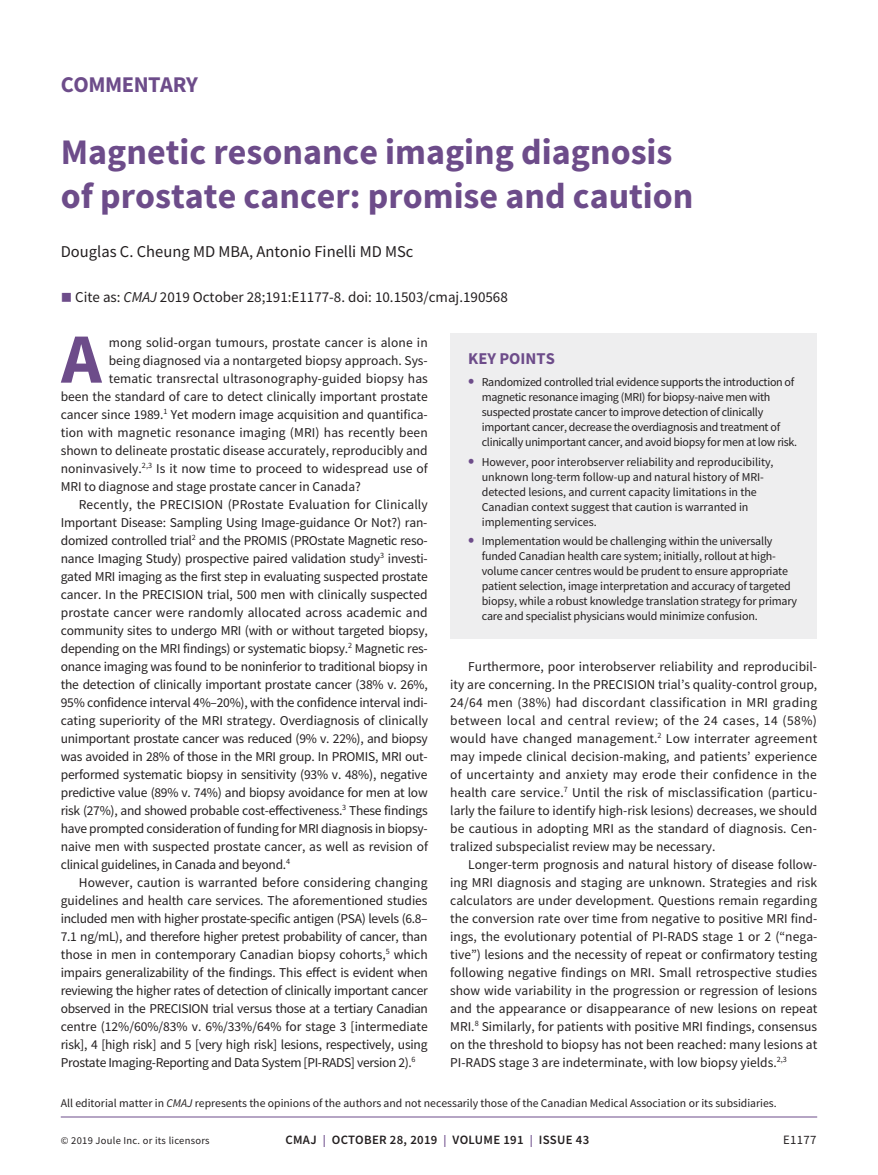
<style>
.page{position:relative;width:878px;height:1175px;background:#fff}
.page>*{position:absolute;margin:0;border:0;box-sizing:border-box;transform-origin:0 0}
.t1{font:700 70.65px "Source Sans Pro";color:#6d4c8a}
.t2{font:700 36px/43.2px "Source Sans Pro";color:#6d4c8a}
.t3{font:700 22.5px "Source Sans Pro";letter-spacing:-.02em;color:#6d4c8a}
.t4{font:16.5px "Source Sans Pro";color:#231f20}
.t5{font:700 16.5px "Source Sans Pro";color:#6d4c8a}
.t6{font:15px "Source Sans Pro";color:#231f20}
.t7{font:13.5px/18px "Source Sans Pro";letter-spacing:-.015em;color:#231f20;text-align:justify}
.t8{font:13.5px "Source Sans Pro";letter-spacing:.005em;color:#231f20}
.t9{font:13.5px "Source Sans Pro";letter-spacing:.01em;color:#231f20}
.t10{font:600 12.75px "Source Sans Pro";letter-spacing:.025em;color:#231f20}
.t11{font:12.75px "Source Sans Pro";letter-spacing:.025em;color:#231f20}
.t12{font:12px/15px "Source Sans Pro";letter-spacing:-.015em;color:#231f20}
.t13{font:11.7px "Source Sans Pro";color:#231f20}
.t14{font:10.5px "Source Sans Pro";letter-spacing:.025em;color:#231f20}
.s1{color:#6d4c8a}
.s2{font-style:italic}
.s3{font-weight:700;font-size:18px;color:#6d4c8a}
.s4{font-size:12px;color:#6d4c8a}
</style>
<div class="page">
<hr style="left:61px;top:1116px;width:756px;height:1px;background:#6d4c8a">
<div style="left:450px;top:333px;width:367px;height:305px;background:#eeeeef"></div>
<h3 class="t3" style="left:61px;top:69px;width:139px">COMMENTARY</h3>
<h2 class="t2" style="left:61px;top:130px;width:634px">Magnetic resonance imaging diagnosis of prostate cancer: promise and caution</h2>
<p class="t4" style="left:61px;top:241px;width:354px">Douglas C. Cheung MD MBA, Antonio Finelli MD MSc</p>
<p class="t6" style="left:61px;top:287px;width:448px"><span class="s1">■</span> Cite as: <span class="s2">CMAJ</span> 2019 October 28;191:E1177-8. doi: 10.1503/cmaj.190568</p>
<h1 class="t1" style="left:61px;top:311px;width:42px">A</h1>
<p class="t8" style="left:109px;top:333px;width:320px">mong solid-organ tumours, prostate cancer is alone in</p>
<p class="t7" style="left:109px;top:351px;width:320px">being diagnosed via a nontargeted biopsy approach. Sys-</p>
<p class="t8" style="left:109px;top:369px;width:320px">tematic transrectal ultrasonography-guided biopsy has</p>
<p class="t7" style="left:61px;top:387px;width:368px">been the standard of care to detect clinically important prostate</p>
<p class="t7" style="left:61px;top:405px;width:368px">cancer since 1989.<sup>1</sup> Yet modern image acquisition and quantifica-</p>
<p class="t9" style="left:61px;top:423px;width:368px">tion with magnetic resonance imaging (MRI) has recently been</p>
<p class="t7" style="left:61px;top:441px;width:368px">shown to delineate prostatic disease accurately, reproducibly and</p>
<p class="t7" style="left:61px;top:459px;width:368px">noninvasively.<sup>2,3</sup> Is it now time to proceed to widespread use of</p>
<p class="t7" style="left:61px;top:477px;width:301px">MRI to diagnose and stage prostate cancer in Canada?</p>
<p class="t9" style="left:79px;top:495px;width:350px">Recently, the PRECISION (PRostate Evaluation for Clinically</p>
<p class="t7" style="left:61px;top:513px;width:368px">Important Disease: Sampling Using Image-guidance Or Not?) ran-</p>
<p class="t7" style="left:61px;top:531px;width:368px">domized controlled trial<sup>2</sup> and the PROMIS (PROstate Magnetic reso-</p>
<p class="t7" style="left:61px;top:549px;width:368px">nance Imaging Study) prospective paired validation study<sup>3</sup> investi-</p>
<p class="t7" style="left:61px;top:567px;width:368px">gated MRI imaging as the first step in evaluating suspected prostate</p>
<p class="t7" style="left:61px;top:585px;width:368px">cancer. In the PRECISION trial, 500 men with clinically suspected</p>
<p class="t8" style="left:61px;top:603px;width:368px">prostate cancer were randomly allocated across academic and</p>
<p class="t7" style="left:61px;top:621px;width:368px">community sites to undergo MRI (with or without targeted biopsy,</p>
<p class="t7" style="left:61px;top:639px;width:368px">depending on the MRI findings) or systematic biopsy.<sup>2</sup> Magnetic res-</p>
<p class="t7" style="left:61px;top:657px;width:368px">onance imaging was found to be noninferior to traditional biopsy in</p>
<p class="t7" style="left:61px;top:675px;width:368px">the detection of clinically important prostate cancer (38% v. 26%,</p>
<p class="t7" style="left:61px;top:693px;width:368px">95% confidence interval 4%–20%), with the confidence interval indi-</p>
<p class="t7" style="left:61px;top:711px;width:369px">cating superiority of the MRI strategy. Overdiagnosis of clinically</p>
<p class="t7" style="left:61px;top:729px;width:368px">unimportant prostate cancer was reduced (9% v. 22%), and biopsy</p>
<p class="t7" style="left:61px;top:747px;width:368px">was avoided in 28% of those in the MRI group. In PROMIS, MRI out-</p>
<p class="t7" style="left:61px;top:765px;width:368px">performed systematic biopsy in sensitivity (93% v. 48%), negative</p>
<p class="t7" style="left:61px;top:783px;width:368px">predictive value (89% v. 74%) and biopsy avoidance for men at low</p>
<p class="t7" style="left:61px;top:801px;width:368px">risk (27%), and showed probable cost-effectiveness.<sup>3</sup> These findings</p>
<p class="t7" style="left:61px;top:819px;width:368px">have prompted consideration of funding for MRI diagnosis in biopsy-</p>
<p class="t7" style="left:61px;top:837px;width:369px">naive men with suspected prostate cancer, as well as revision of</p>
<p class="t7" style="left:61px;top:855px;width:231px">clinical guidelines, in Canada and beyond.<sup>4</sup></p>
<p class="t8" style="left:79px;top:873px;width:350px">However, caution is warranted before considering changing</p>
<p class="t7" style="left:61px;top:891px;width:368px">guidelines and health care services. The aforementioned studies</p>
<p class="t7" style="left:61px;top:909px;width:368px">included men with higher prostate-specific antigen (PSA) levels (6.8–</p>
<p class="t7" style="left:61px;top:927px;width:368px">7.1 ng/mL), and therefore higher pretest probability of cancer, than</p>
<p class="t7" style="left:61px;top:945px;width:368px">those in men in contemporary Canadian biopsy cohorts,<sup>5</sup> which</p>
<p class="t7" style="left:61px;top:963px;width:368px">impairs generalizability of the findings. This effect is evident when</p>
<p class="t7" style="left:61px;top:981px;width:368px">reviewing the higher rates of detection of clinically important cancer</p>
<p class="t7" style="left:61px;top:999px;width:369px">observed in the PRECISION trial versus those at a tertiary Canadian</p>
<p class="t7" style="left:61px;top:1017px;width:368px">centre (12%/60%/83% v. 6%/33%/64% for stage 3 [intermediate</p>
<p class="t7" style="left:61px;top:1035px;width:368px">risk], 4 [high risk] and 5 [very high risk] lesions, respectively, using</p>
<p class="t7" style="left:61px;top:1053px;width:356px">Prostate Imaging-Reporting and Data System [PI-RADS] version 2).<sup>6</sup></p>
<p class="t5" style="left:468px;top:347px;width:88px">KEY POINTS</p>
<p class="t12" style="left:482px;top:374px;width:317px;text-indent:-14px"><span class="s3">•</span> Randomized controlled trial evidence supports the introduction of magnetic resonance imaging (MRI) for biopsy-naive men with suspected prostate cancer to improve detection of clinically important cancer, decrease the overdiagnosis and treatment of clinically unimportant cancer, and avoid biopsy for men at low risk.</p>
<p class="t12" style="left:482px;top:454px;width:293px;text-indent:-14px"><span class="s3">•</span> However, poor interobserver reliability and reproducibility, unknown long-term follow-up and natural history of MRI&shy;detected lesions, and current capacity limitations in the Canadian context suggest that caution is warranted in implementing services.</p>
<p class="t12" style="left:482px;top:533px;width:317px;text-indent:-14px"><span class="s3">•</span> Implementation would be challenging within the universally funded Canadian health care system; initially, rollout at high&shy;volume cancer centres would be prudent to ensure appropriate patient selection, image interpretation and accuracy of targeted biopsy, while a robust knowledge translation strategy for primary care and specialist physicians would minimize confusion.</p>
<p class="t7" style="left:450px;top:657px;width:368px;text-indent:18px">Furthermore, poor interobserver reliability and reproducibil&shy;ity are concerning. In the PRECISION trial’s quality-control group, 24/64 men (38%) had discordant classification in MRI grading between local and central review; of the 24 cases, 14 (58%) would have changed management.<sup>2</sup> Low interrater agreement may impede clinical decision-making, and patients’ experience of uncertainty and anxiety may erode their confidence in the health care service.<sup>7</sup> Until the risk of misclassification (particu&shy;larly the failure to identify high-risk lesions) decreases, we should be cautious in adopting MRI as the standard of diagnosis. Cen&shy;tralized subspecialist review may be necessary.</p>
<p class="t7" style="left:450px;top:855px;width:368px;text-indent:18px">Longer-term prognosis and natural history of disease follow&shy;ing MRI diagnosis and staging are unknown. Strategies and risk calculators are under development. Questions remain regarding the conversion rate over time from negative to positive MRI find&shy;ings, the evolutionary potential of PI-RADS stage 1 or 2 (“nega&shy;tive”) lesions and the necessity of repeat or confirmatory testing following negative findings on MRI. Small retrospective studies show wide variability in the progression or regression of lesions and the appearance or disappearance of new lesions on repeat MRI.<sup>8</sup> Similarly, for patients with positive MRI findings, consensus on the threshold to biopsy has not been reached: many lesions at PI-RADS stage 3 are indeterminate, with low biopsy yields.<sup>2,3</sup></p>
<p class="t13" style="left:61px;top:1095px;width:717px">All editorial matter in <span class="s2">CMAJ</span> represents the opinions of the authors and not necessarily those of the Canadian Medical Association or its subsidiaries.</p>
<p class="t14" style="left:61px;top:1134px;width:150px">© 2019 Joule Inc. or its licensors</p>
<p class="t10" style="left:285px;top:1131px;width:305px">CMAJ <span class="s4">|</span> OCTOBER 28, 2019 <span class="s4">|</span> VOLUME 191 <span class="s4">|</span> ISSUE 43</p>
<p class="t11" style="left:783px;top:1132px;width:35px">E1177</p>
</div>
